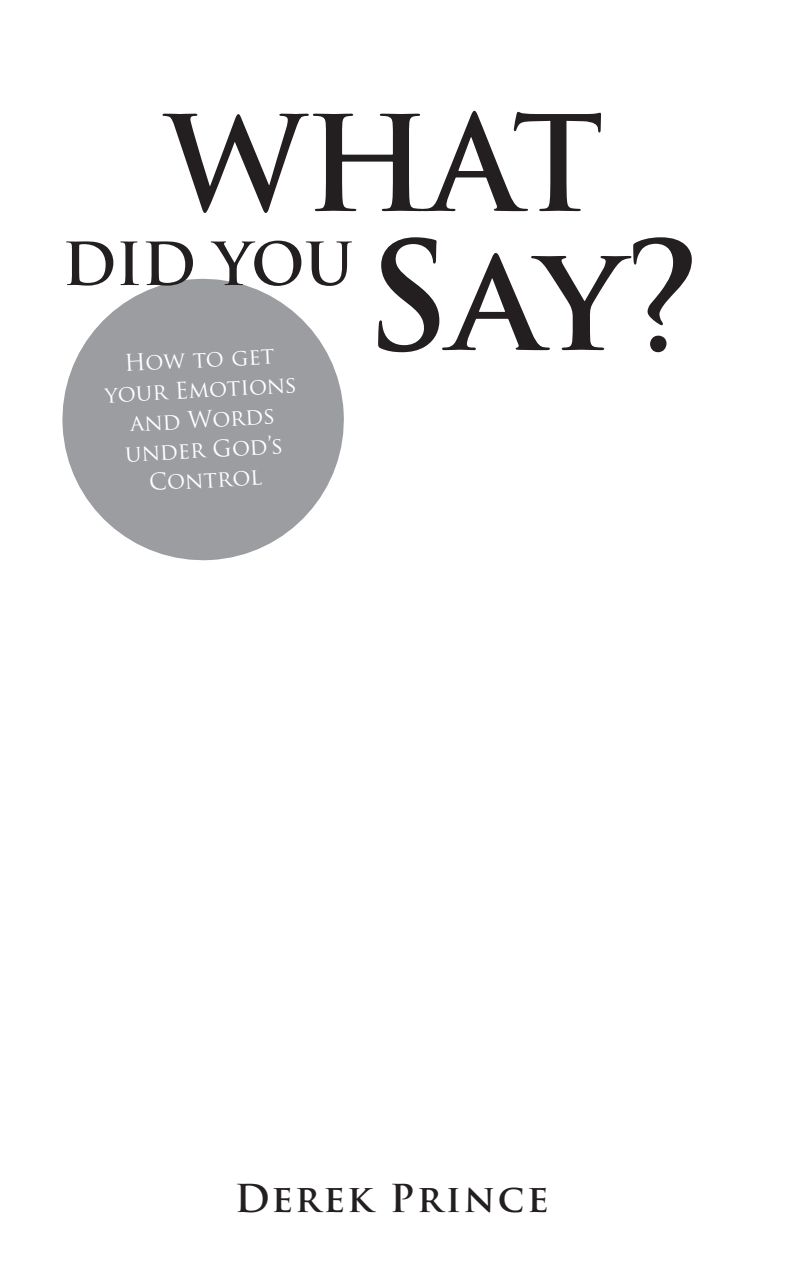
<style>
.page{position:relative;width:787px;height:1262px;background:#fff}
.page>*{position:absolute;margin:0;border:0;box-sizing:border-box;transform-origin:0 0}
.t1{font:700 146.5px "Trajan Pro";color:#231f20}
.t2{font:700 129px "Trajan Pro";color:#231f20}
.t3{font:700 57.75px "Trajan Pro";letter-spacing:-.005em;color:#231f20}
.t4{font:700 37.5px "Trajan Pro";letter-spacing:.075em;color:#231f20}
.t5{font:22.5px/30px "Trajan Pro";color:#fff;text-align:center}
</style>
<div class="page">
<svg style="left:62px;top:278px;width:282px;height:283px;fill:#9b9da0"></svg>
<h2 class="t2" style="left:165px;top:84px;width:440px">WHAT</h2>
<h1 class="t1" style="left:365px;top:205px;width:339px">Say?</h1>
<h3 class="t3" style="left:62px;top:228px;width:293px">DID YOU</h3>
<p class="t5" style="left:102px;top:349px;width:194px;rotate:-3deg">How to get your Emotions and Words under God’s<br>Control</p>
<h3 class="t4" style="left:235px;top:1175px;width:315px">Derek Prince</h3>
</div>
